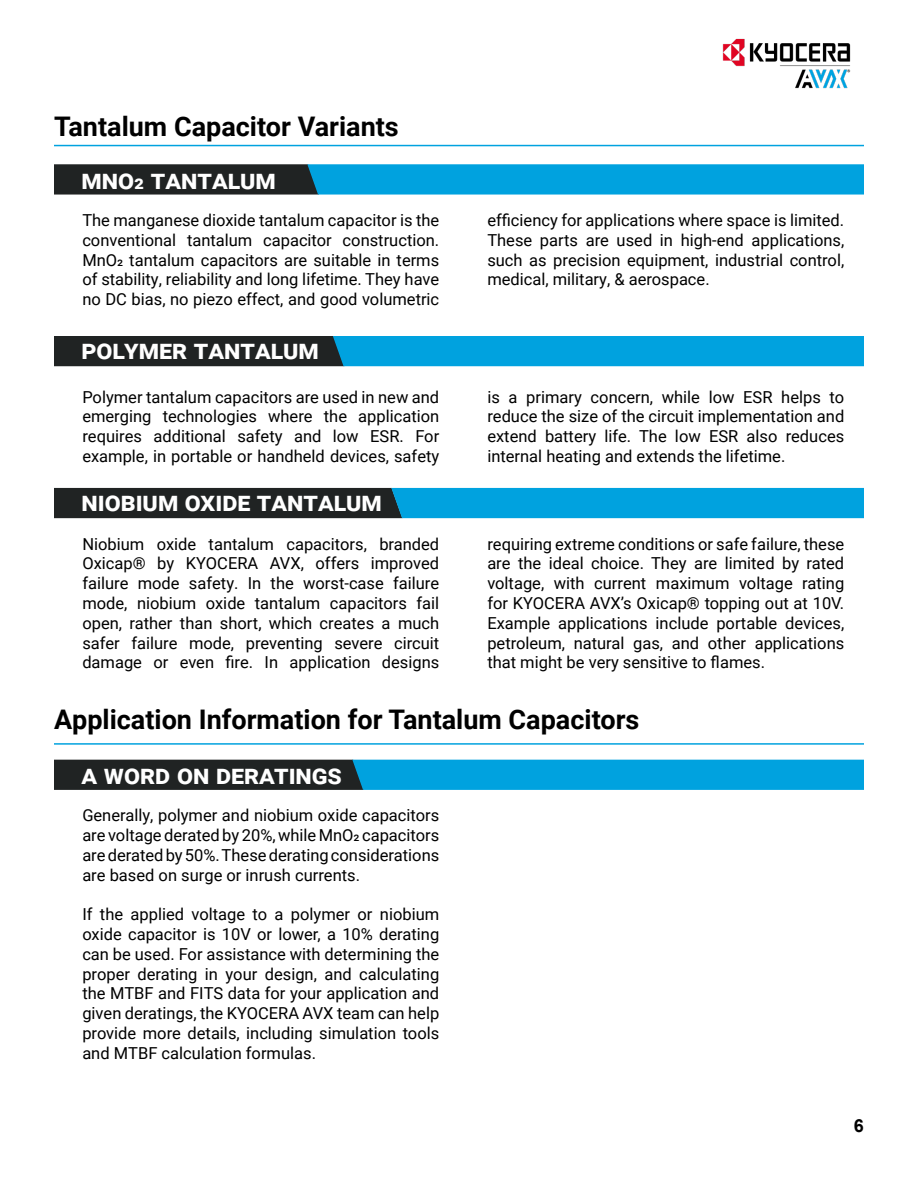
<style>
.page{position:relative;width:918px;height:1188px;background:#fff}
.page>*{position:absolute;margin:0;border:0;box-sizing:border-box;transform-origin:0 0}
.t1{font:700 27px "Roboto";color:#000}
.t2{font:700 27px "Roboto";color:#fff}
.t3{font:700 18px "Arial";color:#000}
.t4{font:16.5px/19.8px "Roboto";color:#000;text-align:justify}
</style>
<div class="page">
<img style="left:722px;top:38px;width:129px;height:51px">
<svg style="left:54px;top:164px;width:810px;height:31px;background:#107ca4"></svg>
<svg style="left:54px;top:760px;width:810px;height:30px;background:#0c7298"></svg>
<svg style="left:54px;top:336px;width:810px;height:30px;background:#0b759c"></svg>
<svg style="left:54px;top:488px;width:810px;height:30px;background:#0d6b8e"></svg>
<hr style="left:54px;top:145px;width:810px;height:1px;background:#00a2df">
<hr style="left:54px;top:743px;width:810px;height:2px;background:#00a2df">
<h1 class="t1" style="left:54px;top:107px;width:346px">Tantalum Capacitor Variants</h1>
<h1 class="t2" style="left:81px;top:160px;width:196px">mno2 tantalum</h1>
<p class="t4" style="left:82px;top:210px;width:358px">The manganese dioxide tantalum capacitor is the conventional tantalum capacitor construction.<br>MnO2 tantalum capacitors are suitable in terms of stability, reliability and long lifetime. They have no DC bias, no piezo effect, and good volumetric</p>
<h1 class="t2" style="left:81px;top:331px;width:239px">polymer tantalum</h1>
<p class="t4" style="left:82px;top:386px;width:358px">Polymer tantalum capacitors are used in new and emerging technologies where the application requires additional safety and low ESR. For example, in portable or handheld devices, safety</p>
<h1 class="t2" style="left:81px;top:483px;width:302px">niobium oxide tantalum</h1>
<p class="t4" style="left:82px;top:533px;width:358px">Niobium oxide tantalum capacitors, branded Oxicap® by KYOCERA AVX, offers improved failure mode safety. In the worst-case failure mode, niobium oxide tantalum capacitors fail open, rather than short, which creates a much safer failure mode, preventing severe circuit damage or even fire. In application designs</p>
<p class="t4" style="left:487px;top:210px;width:358px">efficiency for applications where space is limited.<br>These parts are used in high-end applications, such as precision equipment, industrial control, medical, military, &amp; aerospace.</p>
<p class="t4" style="left:487px;top:386px;width:358px">is a primary concern, while low ESR helps to reduce the size of the circuit implementation and extend battery life. The low ESR also reduces internal heating and extends the lifetime.</p>
<p class="t4" style="left:487px;top:533px;width:358px">requiring extreme conditions or safe failure, these are the ideal choice. They are limited by rated voltage, with current maximum voltage rating for KYOCERA AVX’s Oxicap® topping out at 10V.<br>Example applications include portable devices, petroleum, natural gas, and other applications that might be very sensitive to flames.</p>
<h1 class="t1" style="left:54px;top:700px;width:587px">Application Information for Tantalum Capacitors</h1>
<h1 class="t2" style="left:81px;top:755px;width:262px">a word on deratings</h1>
<p class="t4" style="left:82px;top:805px;width:358px">Generally, polymer and niobium oxide capacitors are voltage derated by 20%, while MnO2 capacitors are derated by 50%. These derating considerations are based on surge or inrush currents.</p>
<p class="t4" style="left:82px;top:904px;width:358px">If the applied voltage to a polymer or niobium oxide capacitor is 10V or lower, a 10% derating can be used. For assistance with determining the proper derating in your design, and calculating the MTBF and FITS data for your application and given deratings, the KYOCERA AVX team can help provide more details, including simulation tools and MTBF calculation formulas.</p>
<p class="t3" style="left:854px;top:1113px;width:12px">6</p>
</div>
